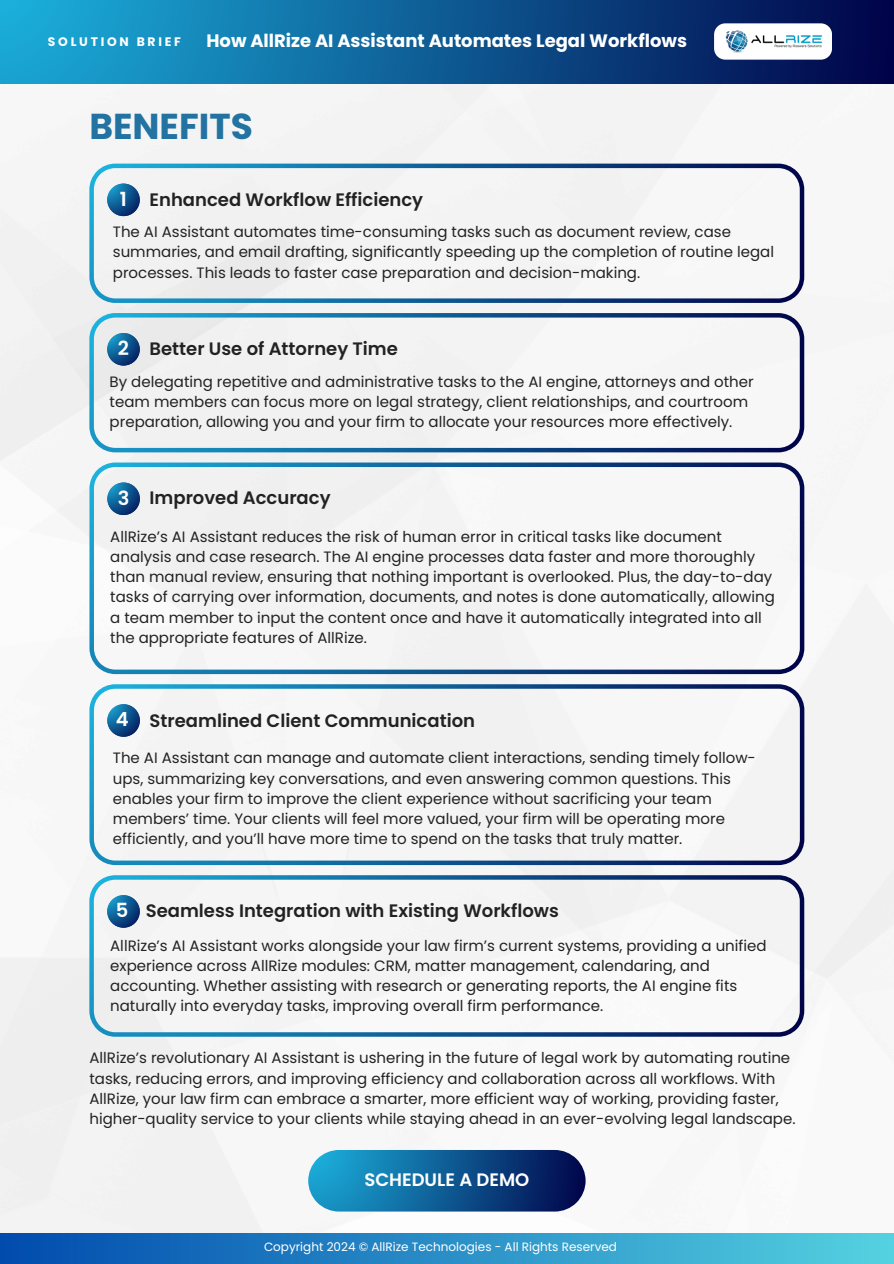
<style>
.page{position:relative;width:894px;height:1264px;background:#fff}
.page>*{position:absolute;margin:0;border:0;box-sizing:border-box;transform-origin:0 0}
.t1{font:700 36px "Poppins";color:#2272a2}
.t2{font:600 19.5px "Poppins";color:#fff}
.t3{font:600 18px "Poppins";color:#222}
.t4{font:700 18px "Poppins";color:#fff}
.t5{font:600 18px "Poppins";color:#fff}
.t6{font:15px/20.2px "Poppins";color:#222}
.t7{font:700 12.3px "Poppins";letter-spacing:.22em;color:#fff}
.t8{font:12px "Poppins";color:#fff}
</style>
<div class="page">
<img style="left:0;top:83px;width:893px;height:1150px">
<div style="left:0;top:0;width:893px;height:83px;background:linear-gradient(to right,#1bafdb,#010349)"></div>
<div style="left:0;top:1233px;width:893px;height:30px;background:linear-gradient(to right,#014bad,#55d2e1)"></div>
<svg style="left:89px;top:164px;width:715px;height:139px"></svg>
<svg style="left:89px;top:313px;width:715px;height:139px"></svg>
<div style="left:89px;top:462px;width:715px;height:212px;background:#f6f6f6"></div>
<div style="left:89px;top:684px;width:715px;height:181px;background:#f5f5f5"></div>
<svg style="left:308px;top:1149px;width:277px;height:62px;background:#1b6398"></svg>
<svg style="left:107px;top:183px;width:33px;height:33px"></svg>
<svg style="left:107px;top:333px;width:33px;height:32px"></svg>
<svg style="left:107px;top:482px;width:33px;height:33px"></svg>
<svg style="left:107px;top:704px;width:33px;height:32px"></svg>
<div style="left:713px;top:23px;width:118px;height:37px;background:#fff;border-radius:11px"></div>
<img style="left:725px;top:30px;width:98px;height:23px">
<div style="left:89px;top:875px;width:715px;height:161px;background:#f5f5f5"></div>
<svg style="left:107px;top:895px;width:33px;height:32px"></svg>
<h3 class="t7" style="left:48px;top:33px;width:134px">SOLUTION BRIEF</h3>
<h3 class="t4" style="left:206px;top:28px;width:482px">How AllRize AI Assistant Automates Legal Workflows</h3>
<h1 class="t1" style="left:89px;top:101px;width:165px">BENEFITS</h1>
<p class="t2" style="left:120px;top:185px;width:9px">1</p>
<h3 class="t3" style="left:149px;top:187px;width:275px">Enhanced Workflow Efficiency</h3>
<p class="t6" style="left:113px;top:222px;width:662px">The AI Assistant automates time-consuming tasks such as document review, case summaries, and email drafting, significantly speeding up the completion of routine legal processes. This leads to faster case preparation and decision-making.</p>
<h3 class="t2" style="left:118px;top:334px;width:13px">2</h3>
<h4 class="t3" style="left:149px;top:336px;width:250px">Better Use of Attorney Time</h4>
<h3 class="t6" style="left:110px;top:371px;width:645px">By delegating repetitive and administrative tasks to the AI engine, attorneys and other team members can focus more on legal strategy, client relationships, and courtroom preparation, allowing you and your firm to allocate your resources more effectively.</h3>
<h4 class="t2" style="left:118px;top:484px;width:13px">3</h4>
<p class="t3" style="left:149px;top:485px;width:182px">Improved Accuracy</p>
<h4 class="t6" style="left:110px;top:526px;width:666px">AllRize’s AI Assistant reduces the risk of human error in critical tasks like document analysis and case research. The AI engine processes data faster and more thoroughly than manual review, ensuring that nothing important is overlooked. Plus, the day-to-day tasks of carrying over information, documents, and notes is done automatically, allowing a team member to input the content once and have it automatically integrated into all the appropriate features of AllRize.</h4>
<p class="t2" style="left:116px;top:705px;width:14px">4</p>
<h3 class="t3" style="left:149px;top:707px;width:327px">Streamlined Client Communication</h3>
<p class="t6" style="left:113px;top:748px;width:644px">The AI Assistant can manage and automate client interactions, sending timely follow&shy;ups, summarizing key conversations, and even answering common questions. This enables your firm to improve the client experience without sacrificing your team members’ time. Your clients will feel more valued, your firm will be operating more efficiently, and you’ll have more time to spend on the tasks that truly matter.</p>
<h2 class="t2" style="left:116px;top:896px;width:14px">5</h2>
<h4 class="t3" style="left:146px;top:898px;width:414px">Seamless Integration with Existing Workflows</h4>
<h4 class="t6" style="left:110px;top:935px;width:657px">AllRize’s AI Assistant works alongside your law firm’s current systems, providing a unified experience across AllRize modules: CRM, matter management, calendaring, and accounting. Whether assisting with research or generating reports, the AI engine fits naturally into everyday tasks, improving overall firm performance.</h4>
<h5 class="t6" style="left:89px;top:1047px;width:707px">AllRize’s revolutionary AI Assistant is ushering in the future of legal work by automating routine tasks, reducing errors, and improving efficiency and collaboration across all workflows. With AllRize, your law firm can embrace a smarter, more efficient way of working, providing faster, higher-quality service to your clients while staying ahead in an ever-evolving legal landscape.</h5>
<h4 class="t5" style="left:364px;top:1167px;width:166px">SCHEDULE A DEMO</h4>
<p class="t8" style="left:264px;top:1238px;width:354px">Copyright 2024 © AllRize Technologies - All Rights Reserved</p>
</div>
